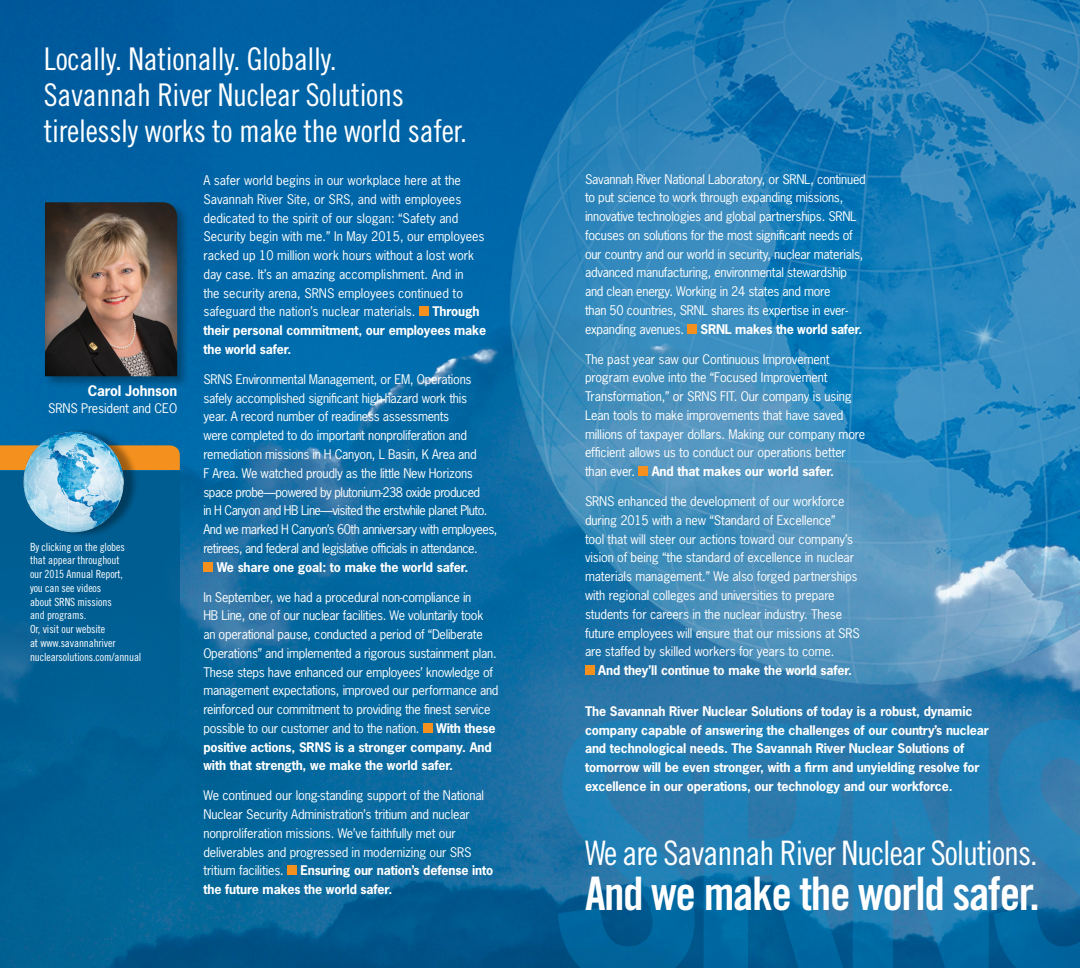
<style>
.page{position:relative;width:1080px;height:968px;background:#fff}
.page>*{position:absolute;margin:0;border:0;box-sizing:border-box;transform-origin:0 0}
.Head_1{font:46.25px "Trade Gothic LT Std Bd Cn 20";letter-spacing:-.03em;color:#fff}
.Head_1-2{font:33.75px "Trade Gothic LT Std Cn 18";letter-spacing:-.03em;color:#fff}
.lede-in_text{font:31.25px/36.2px "Trade Gothic LT Std Cn 18";letter-spacing:-.01em;color:#fff}
.Body_text{font:700 13.75px "News Gothic Std";letter-spacing:-.01em;color:#fff}
.lede-in_text-2{font:12.5px/18.8px "News Gothic Std";letter-spacing:-.02em;color:#fff}
.lede-in_text-3{font:700 12.5px/18.8px "News Gothic Std";letter-spacing:-.01em;color:#fff}
.lede-in_text-4{font:12.5px/18.8px "News Gothic Std";color:#fff}
.lede-in_text-5{font:12.5px "News Gothic Std";letter-spacing:-.04em;color:#fff}
.Body_text-2{font:12.5px "News Gothic Std";letter-spacing:-.01em;color:#fff}
.to_see_a_video{font:11.25px/13.8px "Trade Gothic LT Std Cn 18";letter-spacing:-.01em;color:#fff}
</style>
<div class="page">
<img style="left:0;top:0;width:1080px;height:968px">
<img style="left:493px;top:0;width:587px;height:684px">
<div style="left:43px;top:200px;width:146px;height:188px;background:#000;opacity:.3"></div>
<img style="left:45px;top:202px;width:132px;height:174px">
<div style="left:687px;top:323px;width:10px;height:10px;background:#f4901d"></div>
<div style="left:638px;top:466px;width:10px;height:10px;background:#f4901d"></div>
<div style="left:585px;top:665px;width:10px;height:10px;background:#f4901d"></div>
<div style="left:0;top:470px;width:180px;height:270px;background:#005d91"></div>
<div style="left:0;top:445px;width:180px;height:25px;background:#f4901d"></div>
<div style="left:28px;top:427px;width:112px;height:111px;background:#000;opacity:.35"></div>
<img style="left:22px;top:431px;width:103px;height:104px">
<svg style="left:81px;top:480px;width:8px;height:9px"></svg>
<div style="left:419px;top:306px;width:10px;height:10px;background:#f4901d"></div>
<div style="left:203px;top:561px;width:10px;height:10px;background:#f4901d"></div>
<div style="left:423px;top:723px;width:10px;height:10px;background:#f4901d"></div>
<div style="left:287px;top:865px;width:10px;height:10px;background:#f4901d"></div>
<svg style="left:558px;top:719px;width:137px;height:249px;background:#1972a6"></svg>
<svg style="left:704px;top:719px;width:376px;height:249px;background:#1d77ac"></svg>
<img style="left:941px;top:291px;width:93px;height:94px">
<p class="lede-in_text" style="left:44px;top:40px;width:425px">Locally. Nationally. Globally.<br>Savannah River Nuclear Solutions tirelessly works to make the world safer.</p>
<p class="Body_text" style="left:88px;top:382px;width:91px">Carol Johnson</p>
<p class="Body_text-2" style="left:48px;top:400px;width:131px">SRNS President and CEO</p>
<p class="to_see_a_video" style="left:30px;top:539px;width:113px">By clicking on the globes that appear throughout<br>our 2015 Annual Report,<br>you can see videos<br>about SRNS missions<br>and programs.<br>Or, visit our website<br>at www.savannahriver nuclearsolutions.com/annual</p>
<p class="lede-in_text-2" style="left:585px;top:169px;width:282px">Savannah River National Laboratory, or SRNL, continued to put science to work through expanding missions, innovative technologies and global partnerships. SRNL focuses on solutions for the most significant needs of our country and our world in security, nuclear materials, advanced manufacturing, environmental stewardship and clean energy. Working in 24 states and more<br>than 50 countries, SRNL shares its expertise in ever&shy;expanding avenues.</p>
<p class="lede-in_text-4" style="left:203px;top:171px;width:283px">A safer world begins in our workplace here at the Savannah River Site, or SRS, and with employees dedicated to the spirit of our slogan: “Safety and Security begin with me.” In May 2015, our employees racked up 10 million work hours without a lost work day case. It’s an amazing accomplishment. And in<br>the security arena, SRNS employees continued to safeguard the nation’s nuclear materials.</p>
<p class="lede-in_text-3" style="left:203px;top:302px;width:284px;text-indent:229px">Through their personal commitment, our employees make the world safer.</p>
<p class="lede-in_text-2" style="left:203px;top:370px;width:270px">SRNS Environmental Management, or EM, Operations</p>
<p class="lede-in_text-2" style="left:203px;top:388px;width:265px">safely accomplished significant high-hazard work this</p>
<p class="lede-in_text-2" style="left:203px;top:407px;width:247px">year. A record number of readiness assessments</p>
<p class="lede-in_text-2" style="left:203px;top:426px;width:265px">were completed to do important nonproliferation and</p>
<p class="lede-in_text-2" style="left:203px;top:445px;width:275px">remediation missions in H Canyon, L Basin, K Area and</p>
<p class="lede-in_text-2" style="left:203px;top:463px;width:271px">F Area. We watched proudly as the little New Horizons</p>
<p class="lede-in_text-5" style="left:203px;top:484px;width:278px">space probe—powered by plutonium-238 oxide produced</p>
<p class="lede-in_text-5" style="left:203px;top:502px;width:286px">in H Canyon and HB Line—visited the erstwhile planet Pluto.</p>
<p class="lede-in_text-5" style="left:203px;top:521px;width:296px">And we marked H Canyon’s 60th anniversary with employees,</p>
<p class="lede-in_text-5" style="left:203px;top:540px;width:276px">retirees, and federal and legislative officials in attendance.</p>
<p class="lede-in_text-3" style="left:217px;top:557px;width:253px">We share one goal: to make the world safer.</p>
<p class="lede-in_text-2" style="left:203px;top:587px;width:297px">In September, we had a procedural non-compliance in<br>HB Line, one of our nuclear facilities. We voluntarily took an operational pause, conducted a period of “Deliberate Operations” and implemented a rigorous sustainment plan.<br>These steps have enhanced our employees’ knowledge of management expectations, improved our performance and reinforced our commitment to providing the finest service possible to our customer and to the nation.</p>
<p class="lede-in_text-3" style="left:701px;top:319px;width:163px">SRNL makes the world safer.</p>
<p class="lede-in_text-2" style="left:585px;top:349px;width:282px">The past year saw our Continuous Improvement program evolve into the “Focused Improvement Transformation,” or SRNS FIT. Our company is using Lean tools to make improvements that have saved millions of taxpayer dollars. Making our company more efficient allows us to conduct our operations better than ever.</p>
<p class="lede-in_text-3" style="left:652px;top:462px;width:184px">And that makes our world safer.</p>
<p class="lede-in_text-2" style="left:585px;top:492px;width:261px">SRNS enhanced the development of our workforce</p>
<p class="lede-in_text-2" style="left:585px;top:511px;width:252px">during 2015 with a new “Standard of Excellence”</p>
<p class="lede-in_text-2" style="left:585px;top:529px;width:270px">tool that will steer our actions toward our company’s</p>
<p class="lede-in_text-2" style="left:585px;top:548px;width:271px">vision of being “the standard of excellence in nuclear</p>
<p class="lede-in_text-2" style="left:585px;top:567px;width:274px">materials management.” We also forged partnerships</p>
<p class="lede-in_text-2" style="left:585px;top:586px;width:251px">with regional colleges and universities to prepare</p>
<p class="lede-in_text-2" style="left:585px;top:604px;width:259px">students for careers in the nuclear industry. These</p>
<p class="lede-in_text-2" style="left:585px;top:623px;width:276px">future employees will ensure that our missions at SRS</p>
<p class="lede-in_text-2" style="left:585px;top:642px;width:251px">are staffed by skilled workers for years to come.</p>
<p class="lede-in_text-3" style="left:598px;top:660px;width:255px">And they’ll continue to make the world safer.</p>
<p class="lede-in_text-3" style="left:585px;top:701px;width:406px">The Savannah River Nuclear Solutions of today is a robust, dynamic company capable of answering the challenges of our country’s nuclear and technological needs. The Savannah River Nuclear Solutions of tomorrow will be even stronger, with a firm and unyielding resolve for excellence in our operations, our technology and our workforce.</p>
<p class="lede-in_text-3" style="left:203px;top:718px;width:294px;text-indent:233px">With these positive actions, SRNS is a stronger company. And with that strength, we make the world safer.</p>
<p class="lede-in_text-2" style="left:203px;top:786px;width:282px">We continued our long-standing support of the National Nuclear Security Administration’s tritium and nuclear nonproliferation missions. We’ve faithfully met our deliverables and progressed in modernizing our SRS tritium facilities.</p>
<p class="Head_1-2" style="left:585px;top:833px;width:454px">We are Savannah River Nuclear Solutions.</p>
<p class="lede-in_text-3" style="left:203px;top:861px;width:291px;text-indent:97px">Ensuring our nation’s defense into the future makes the world safer.</p>
<p class="Head_1" style="left:585px;top:865px;width:456px">And we make the world safer.</p>
</div>
